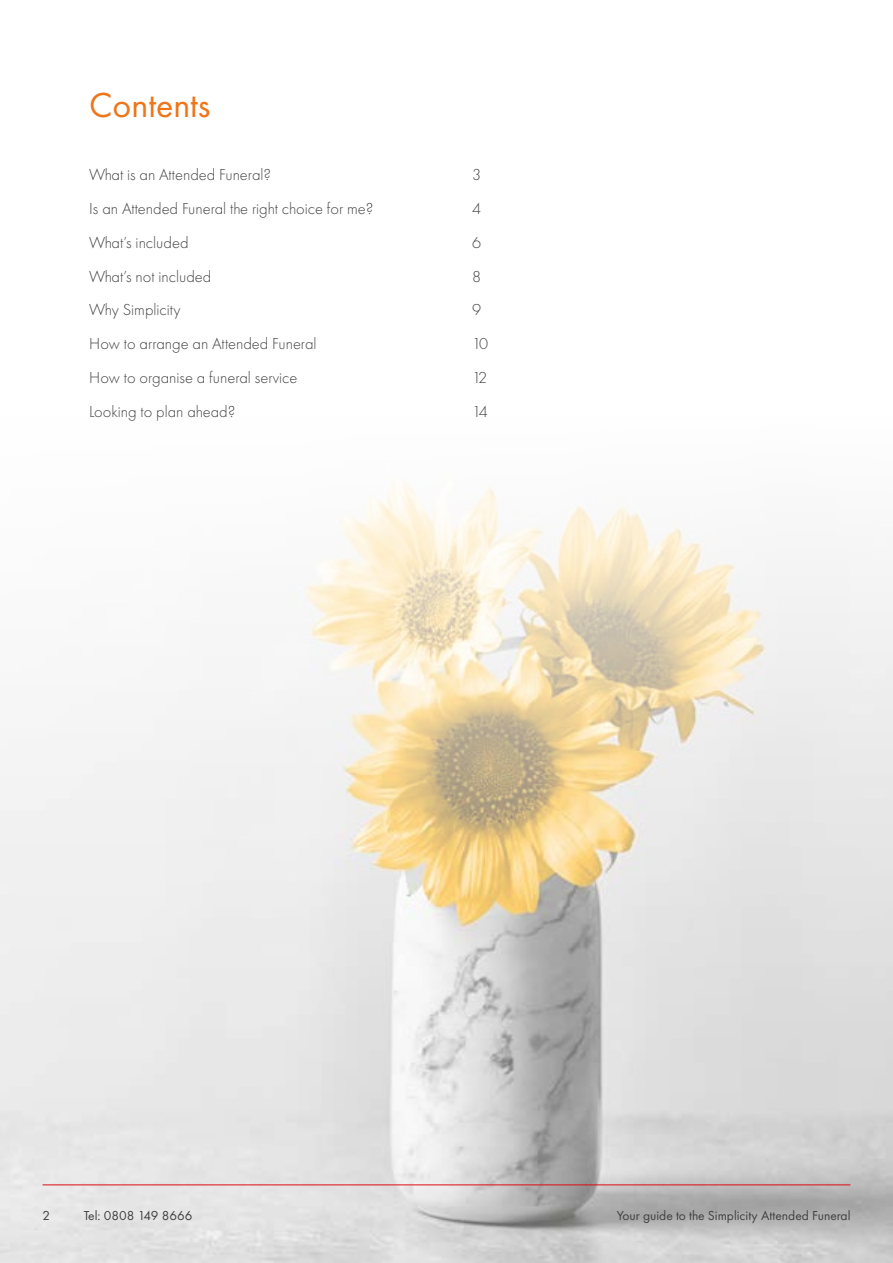
<style>
.page{position:relative;width:893px;height:1263px;background:#fff}
.page>*{position:absolute;margin:0;border:0;box-sizing:border-box;transform-origin:0 0}
.H1A_-_Orange__24pt_2{font:36px "Futura PT";color:#ee7518}
.Light_Paragraph_-_Da{font:300 16.5px "Futura PT";color:#424241}
.t1{font:13.5px "Futura PT";color:#41403f}
</style>
<div class="page">
<hr style="left:892px;top:0;width:1px;height:1263px;background:#ededed">
<img style="left:0;top:417px;width:893px;height:846px">
<hr style="left:43px;top:1184px;width:807px;height:1px;background:#df0a15">
<p class="H1A_-_Orange__24pt_2" style="left:89px;top:83px;width:123px">Contents</p>
<p class="Light_Paragraph_-_Da" style="left:89px;top:165px;width:183px">What is an Attended Funeral?</p>
<p class="Light_Paragraph_-_Da" style="left:472px;top:165px;width:11px">3</p>
<p class="Light_Paragraph_-_Da" style="left:89px;top:199px;width:286px">Is an Attended Funeral the right choice for me?</p>
<p class="Light_Paragraph_-_Da" style="left:472px;top:199px;width:11px">4</p>
<p class="Light_Paragraph_-_Da" style="left:89px;top:233px;width:101px">What’s included</p>
<p class="Light_Paragraph_-_Da" style="left:472px;top:233px;width:11px">6</p>
<p class="Light_Paragraph_-_Da" style="left:89px;top:267px;width:124px">What’s not included</p>
<p class="Light_Paragraph_-_Da" style="left:472px;top:267px;width:11px">8</p>
<p class="Light_Paragraph_-_Da" style="left:89px;top:300px;width:93px">Why Simplicity</p>
<p class="Light_Paragraph_-_Da" style="left:472px;top:300px;width:11px">9</p>
<p class="Light_Paragraph_-_Da" style="left:89px;top:334px;width:229px">How to arrange an Attended Funeral</p>
<p class="Light_Paragraph_-_Da" style="left:472px;top:334px;width:18px">10</p>
<p class="Light_Paragraph_-_Da" style="left:89px;top:368px;width:210px">How to organise a funeral service</p>
<p class="Light_Paragraph_-_Da" style="left:472px;top:368px;width:17px">12</p>
<p class="Light_Paragraph_-_Da" style="left:89px;top:402px;width:148px">Looking to plan ahead?</p>
<p class="Light_Paragraph_-_Da" style="left:472px;top:402px;width:17px">14</p>
<p class="t1" style="left:43px;top:1208px;width:9px">2</p>
<p class="t1" style="left:84px;top:1208px;width:110px">Tel: 0808 149 8666</p>
<p class="t1" style="left:617px;top:1208px;width:235px">Your guide to the Simplicity Attended Funeral</p>
</div>
